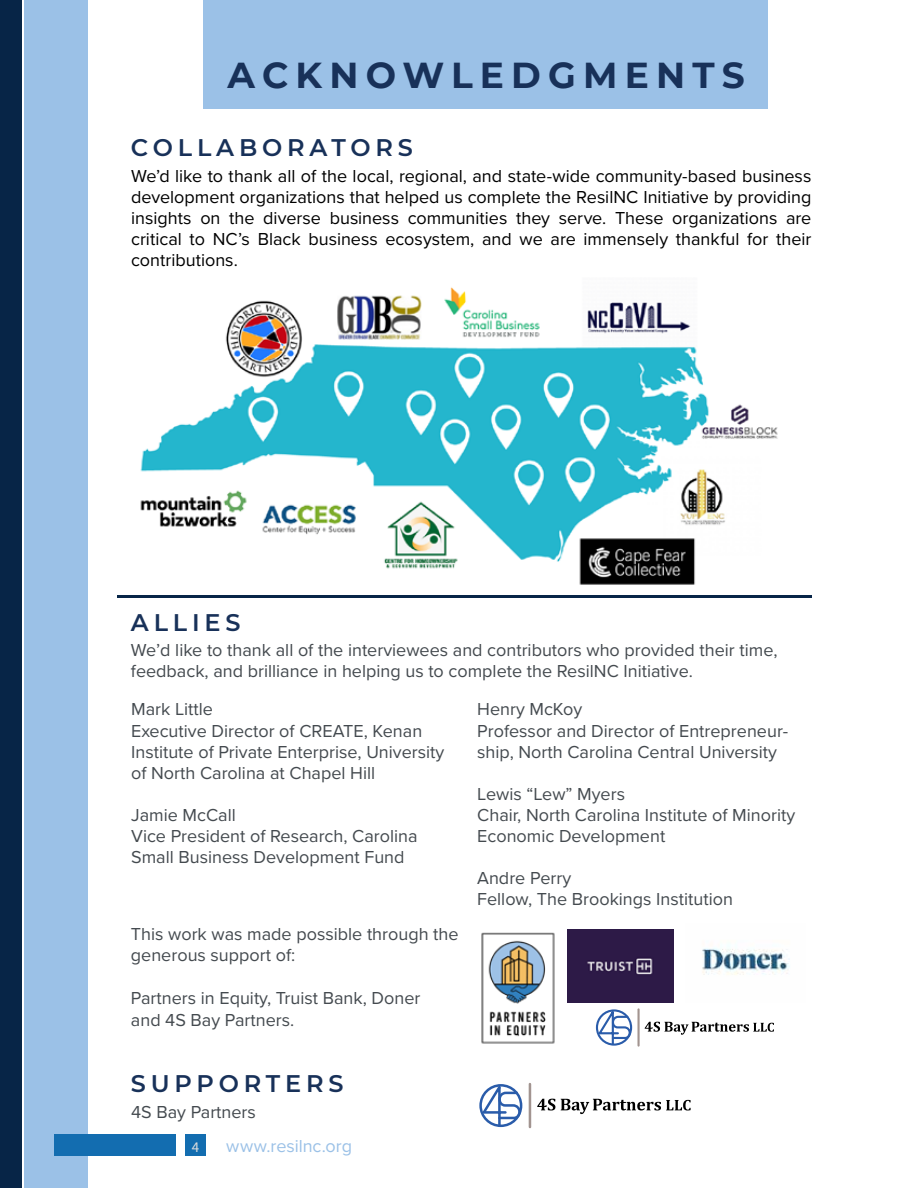
<style>
.page{position:relative;width:918px;height:1188px;background:#fff}
.page>*{position:absolute;margin:0;border:0;box-sizing:border-box;transform-origin:0 0}
.t1{font:700 36px "Montserrat";letter-spacing:.2em;color:#183159}
.t2{font:600 24px "Montserrat";letter-spacing:.2em;color:#183159}
.t3{font:18px/21px "Proxima Nova";color:#444a4f}
.t4{font:18px/21px "Proxima Nova";color:#000;text-align:justify}
.t5{font:18px "Proxima Nova";letter-spacing:-.005em;color:#9bc1e7}
.t6{font:15px "Source Sans Pro";color:#dedddd}
</style>
<div class="page">
<div style="left:203px;top:0;width:564px;height:109px;background:#9bc1e7"></div>
<div style="left:24px;top:0;width:64px;height:1188px;background:#9bc1e7"></div>
<img style="left:122px;top:287px;width:674px;height:311px">
<div style="left:0;top:0;width:21px;height:1188px;background:#072547"></div>
<hr style="left:117px;top:595px;width:694px;height:2px;background:#072547">
<img style="left:702px;top:945px;width:88px;height:30px">
<img style="left:568px;top:929px;width:106px;height:74px">
<img style="left:481px;top:932px;width:74px;height:112px">
<div style="left:185px;top:1134px;width:21px;height:21px;background:#136db0"></div>
<div style="left:54px;top:1134px;width:122px;height:21px;background:#136db0"></div>
<svg style="left:645px;top:1022px;width:129px;height:13px"></svg>
<hr style="left:637px;top:1009px;width:3px;height:37px;background:#a29490">
<svg style="left:596px;top:1009px;width:37px;height:37px"></svg>
<svg style="left:537px;top:1099px;width:18px;height:12px"></svg>
<svg style="left:561px;top:1099px;width:130px;height:15px"></svg>
<hr style="left:529px;top:1084px;width:2px;height:43px;background:#a29490">
<svg style="left:479px;top:1084px;width:44px;height:44px"></svg>
<h1 class="t1" style="left:228px;top:50px;width:519px">ACKNOWLEDGMENTS</h1>
<h2 class="t2" style="left:131px;top:130px;width:283px">COLLABORATORS</h2>
<p class="t4" style="left:131px;top:165px;width:682px">We’d like to thank all of the local, regional, and state-wide community-based business development organizations that helped us complete the ResilNC Initiative by providing insights on the diverse business communities they serve. These organizations are critical to NC’s Black business ecosystem, and we are immensely thankful for their contributions.</p>
<h2 class="t2" style="left:131px;top:605px;width:111px">ALLIES</h2>
<p class="t3" style="left:131px;top:639px;width:648px">We’d like to thank all of the interviewees and contributors who provided their time, feedback, and brilliance in helping us to complete the ResilNC Initiative.</p>
<p class="t3" style="left:131px;top:698px;width:315px">Mark Little<br>Executive Director of CREATE, Kenan<br>Institute of Private Enterprise, University of North Carolina at Chapel Hill</p>
<p class="t3" style="left:131px;top:803px;width:288px">Jamie McCall<br>Vice President of Research, Carolina<br>Small Business Development Fund</p>
<p class="t3" style="left:131px;top:922px;width:329px">This work was made possible through the generous support of:</p>
<p class="t3" style="left:131px;top:986px;width:291px;line-height:21.6px">Partners in Equity, Truist Bank, Doner and 4S Bay Partners.</p>
<h2 class="t2" style="left:131px;top:1066px;width:214px">SUPPORTERS</h2>
<p class="t3" style="left:131px;top:1100px;width:126px">4S Bay Partners</p>
<p class="t6" style="left:192px;top:1137px;width:9px">4</p>
<p class="t5" style="left:226px;top:1132px;width:127px">www.resilnc.org</p>
<p class="t3" style="left:477px;top:698px;width:313px">Henry McKoy<br>Professor and Director of Entrepreneur&shy;ship, North Carolina Central University</p>
<p class="t3" style="left:477px;top:782px;width:319px">Lewis “Lew” Myers<br>Chair, North Carolina Institute of Minority<br>Economic Development</p>
<p class="t3" style="left:477px;top:866px;width:257px">Andre Perry<br>Fellow, The Brookings Institution</p>
</div>
